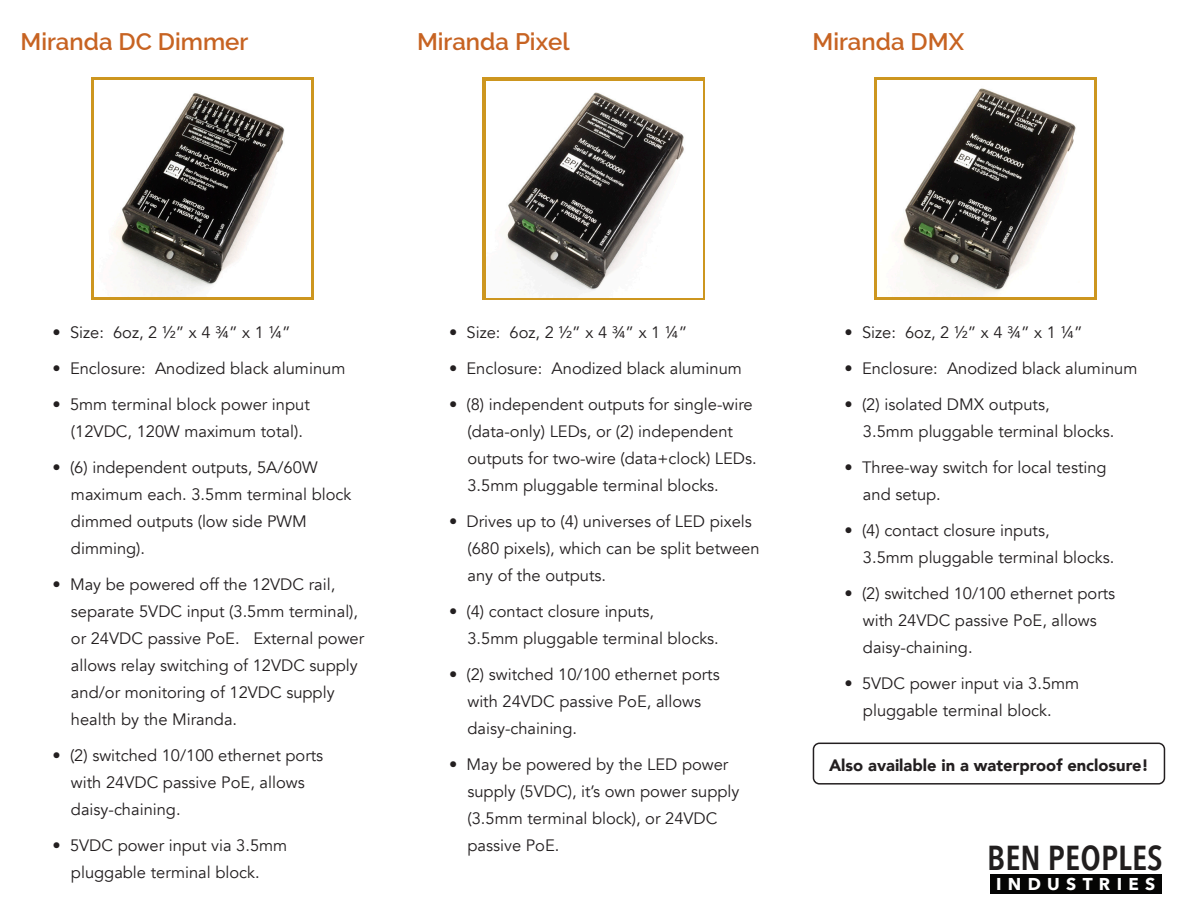
<style>
.page{position:relative;width:1188px;height:918px;background:#fff}
.page>*{position:absolute;margin:0;border:0;box-sizing:border-box;transform-origin:0 0}
.t1{font:600 34.5px "Avenir Next Condensed";letter-spacing:.005em;color:#211e1e}
.t2{font:600 24px "Raleway";color:#c76322}
.t3{font:700 17.1px "Avenir Next";letter-spacing:.37em;color:#fff}
.t4{font:16.5px/27px "Avenir";color:#231f20}
.t5{font:900 16.5px "Avenir";color:#231f20}
</style>
<div class="page">
<div style="left:990px;top:874px;width:172px;height:20px;background:#050504"></div>
<div style="left:813px;top:743px;width:352px;height:42px;border:2px solid #231f20;border-radius:6px"></div>
<svg style="left:91px;top:78px;width:223px;height:222px;fill:#cd961f"></svg>
<img style="left:94px;top:81px;width:216px;height:216px">
<div style="left:483px;top:78px;width:222px;height:222px;background:linear-gradient(to right,#cd961f,#cd961f)"></div>
<img style="left:486px;top:81px;width:216px;height:216px">
<svg style="left:874px;top:78px;width:223px;height:222px;fill:#cd961f"></svg>
<img style="left:877px;top:81px;width:216px;height:216px">
<h2 class="t2" style="left:21px;top:27px;width:229px">Miranda DC Dimmer</h2>
<h2 class="t2" style="left:417px;top:27px;width:154px">Miranda Pixel</h2>
<h2 class="t2" style="left:813px;top:27px;width:153px">Miranda DMX</h2>
<p class="t4" style="left:53px;top:319px;width:240px">• Size: 6oz, 2 ½” x 4 ¾” x 1 ¼”</p>
<p class="t4" style="left:53px;top:355px;width:294px">• Enclosure: Anodized black aluminum</p>
<p class="t4" style="left:71px;top:391px;width:240px;text-indent:-18px">• 5mm terminal block power input (12VDC, 120W maximum total).</p>
<p class="t4" style="left:71px;top:454px;width:282px;text-indent:-18px">• (6) independent outputs, 5A/60W maximum each. 3.5mm terminal block dimmed outputs (low side PWM dimming).</p>
<p class="t4" style="left:71px;top:571px;width:295px;text-indent:-18px">• May be powered off the 12VDC rail, separate 5VDC input (3.5mm terminal), or 24VDC passive PoE. External power allows relay switching of 12VDC supply and/or monitoring of 12VDC supply health by the Miranda.</p>
<p class="t4" style="left:71px;top:742px;width:254px;text-indent:-18px">• (2) switched 10/100 ethernet ports with 24VDC passive PoE, allows daisy-chaining.</p>
<p class="t4" style="left:53px;top:832px;width:236px;text-align:center">• 5VDC power input via 3.5mm pluggable terminal block.</p>
<p class="t4" style="left:449px;top:319px;width:240px">• Size: 6oz, 2 ½” x 4 ¾” x 1 ¼”</p>
<p class="t4" style="left:449px;top:355px;width:294px">• Enclosure: Anodized black aluminum</p>
<p class="t4" style="left:467px;top:391px;width:291px;text-indent:-18px">• (8) independent outputs for single-wire (data-only) LEDs, or (2) independent outputs for two-wire (data+clock) LEDs.<br>3.5mm pluggable terminal blocks.</p>
<p class="t4" style="left:467px;top:508px;width:294px;text-indent:-18px">• Drives up to (4) universes of LED pixels (680 pixels), which can be split between any of the outputs.</p>
<p class="t4" style="left:467px;top:598px;width:253px;text-indent:-18px">• (4) contact closure inputs,<br>3.5mm pluggable terminal blocks.</p>
<p class="t4" style="left:467px;top:661px;width:254px;text-indent:-18px">• (2) switched 10/100 ethernet ports with 24VDC passive PoE, allows daisy-chaining.</p>
<p class="t4" style="left:467px;top:751px;width:273px;text-indent:-18px">• May be powered by the LED power supply (5VDC), it’s own power supply (3.5mm terminal block), or 24VDC passive PoE.</p>
<p class="t5" style="left:829px;top:754px;width:321px">Also available in a waterproof enclosure!</p>
<p class="t4" style="left:845px;top:319px;width:240px">• Size: 6oz, 2 ½” x 4 ¾” x 1 ¼”</p>
<p class="t4" style="left:845px;top:355px;width:294px">• Enclosure: Anodized black aluminum</p>
<p class="t4" style="left:863px;top:391px;width:253px;text-indent:-18px">• (2) isolated DMX outputs,<br>3.5mm pluggable terminal blocks.</p>
<p class="t4" style="left:863px;top:454px;width:245px;text-indent:-18px">• Three-way switch for local testing and setup.</p>
<p class="t4" style="left:863px;top:517px;width:253px;text-indent:-18px">• (4) contact closure inputs,<br>3.5mm pluggable terminal blocks.</p>
<p class="t4" style="left:863px;top:580px;width:254px;text-indent:-18px">• (2) switched 10/100 ethernet ports with 24VDC passive PoE, allows daisy-chaining.</p>
<p class="t4" style="left:845px;top:670px;width:236px;text-align:center">• 5VDC power input via 3.5mm pluggable terminal block.</p>
<h1 class="t1" style="left:987px;top:835px;width:177px">BEN PEOPLES</h1>
<p class="t3" style="left:996px;top:873px;width:161px">INDUSTRIES</p>
</div>
